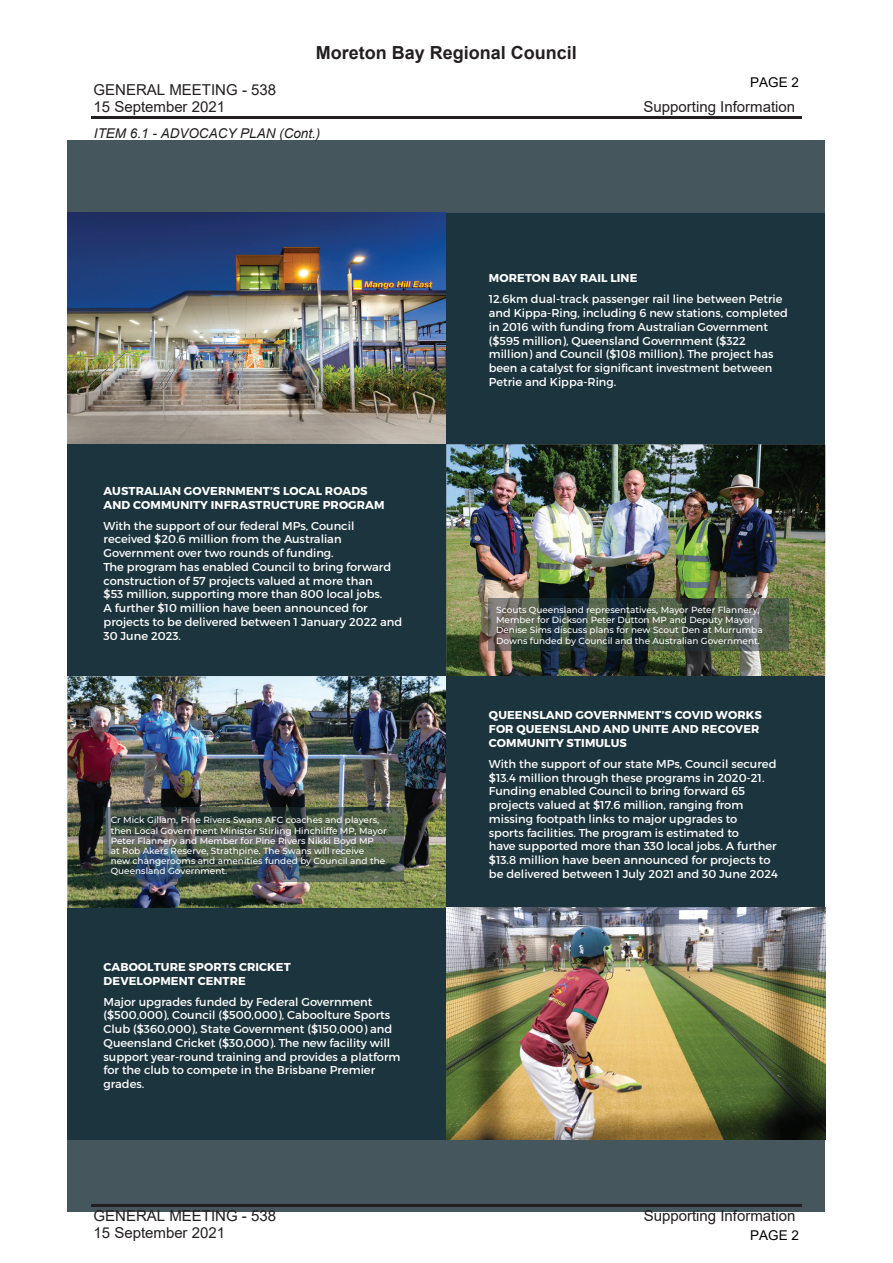
<style>
.page{position:relative;width:893px;height:1263px;background:#fff}
.page>*{position:absolute;margin:0;border:0;box-sizing:border-box;transform-origin:0 0}
.t1{font:700 18px "Arial";color:#231f20}
.t2{font:15px/17.2px "Arial";color:#231f20}
.t3{font:italic 13.5px "Arial";color:#231f20}
.t4{font:13.5px "Arial";color:#000}
.t5{font:11.4px/13.8px "Montserrat";color:#fff}
.t6{font:700 11.4px/13.8px "Montserrat";letter-spacing:.01em;color:#fff}
.t7{font:500 8.85px/10.2px "Montserrat";color:#fff}
</style>
<div class="page">
<div style="left:67px;top:140px;width:758px;height:1072px;background:#46565d"></div>
<img style="left:67px;top:213px;width:379px;height:231px">
<img style="left:67px;top:676px;width:379px;height:232px">
<div style="left:67px;top:908px;width:379px;height:232px;background:#1c343d"></div>
<div style="left:446px;top:213px;width:379px;height:231px;background:#1c343d"></div>
<div style="left:67px;top:444px;width:379px;height:232px;background:#1c343d"></div>
<img style="left:446px;top:444px;width:379px;height:232px">
<div style="left:446px;top:676px;width:379px;height:232px;background:#1c343d"></div>
<img style="left:446px;top:908px;width:379px;height:232px">
<img style="left:489px;top:599px;width:299px;height:52px">
<img style="left:104px;top:808px;width:299px;height:74px">
<hr style="left:91px;top:116px;width:710px;height:3px;background:#231f20">
<hr style="left:91px;top:1205px;width:710px;height:2px;background:#231f20">
<h2 class="t2" style="left:93px;top:81px;width:184px">GENERAL MEETING - 538<br>15 September 2021</h2>
<h1 class="t1" style="left:316px;top:43px;width:263px">Moreton Bay Regional Council</h1>
<p class="t3" style="left:94px;top:125px;width:228px">ITEM 6.1 - ADVOCACY PLAN (Cont.)</p>
<p class="t4" style="left:750px;top:73px;width:50px">PAGE 2</p>
<h2 class="t2" style="left:643px;top:98px;width:153px">Supporting Information</h2>
<p class="t6" style="left:104px;top:485px;width:282px">AUSTRALIAN GOVERNMENT’S LOCAL ROADS<br>AND COMMUNITY INFRASTRUCTURE PROGRAM</p>
<p class="t5" style="left:104px;top:519px;width:300px">With the support of our federal MPs, Council received $20.6 million from the Australian Government over two rounds of funding.<br>The program has enabled Council to bring forward construction of 57 projects valued at more than<br>$53 million, supporting more than 800 local jobs.<br>A further $10 million have been announced for projects to be delivered between 1 January 2022 and 30 June 2023.</p>
<p class="t7" style="left:111px;top:816px;width:278px">Cr Mick Gillam, Pine Rivers Swans AFC coaches and players, then Local Government Minister Stirling Hinchliffe MP, Mayor Peter Flannery and Member for Pine Rivers Nikki Boyd MP<br>at Rob Akers Reserve, Strathpine. The Swans will receive<br>new changerooms and amenities funded by Council and the Queensland Government.</p>
<p class="t6" style="left:104px;top:960px;width:189px">CABOOLTURE SPORTS CRICKET<br>DEVELOPMENT CENTRE</p>
<p class="t5" style="left:104px;top:995px;width:298px">Major upgrades funded by Federal Government ($500,000), Council ($500,000), Caboolture Sports Club ($360,000), State Government ($150,000) and Queensland Cricket ($30,000). The new facility will support year-round training and provides a platform for the club to compete in the Brisbane Premier grades.</p>
<p class="t6" style="left:489px;top:272px;width:150px">MORETON BAY RAIL LINE</p>
<p class="t5" style="left:489px;top:293px;width:300px">12.6km dual-track passenger rail line between Petrie and Kippa-Ring, including 6 new stations, completed in 2016 with funding from Australian Government ($595 million), Queensland Government ($322 million) and Council ($108 million). The project has been a catalyst for significant investment between Petrie and Kippa-Ring.</p>
<p class="t7" style="left:496px;top:605px;width:268px">Scouts Queensland representatives, Mayor Peter Flannery, Member for Dickson Peter Dutton MP and Deputy Mayor Denise Sims discuss plans for new Scout Den at Murrumba Downs funded by Council and the Australian Government.</p>
<p class="t6" style="left:489px;top:709px;width:274px">QUEENSLAND GOVERNMENT’S COVID WORKS<br>FOR QUEENSLAND AND UNITE AND RECOVER<br>COMMUNITY STIMULUS</p>
<p class="t5" style="left:489px;top:758px;width:291px">With the support of our state MPs, Council secured $13.4 million through these programs in 2020-21.<br>Funding enabled Council to bring forward 65 projects valued at $17.6 million, ranging from missing footpath links to major upgrades to<br>sports facilities. The program is estimated to<br>have supported more than 330 local jobs. A further $13.8 million have been announced for projects to be delivered between 1 July 2021 and 30 June 2024</p>
<h2 class="t2" style="left:93px;top:1207px;width:184px">GENERAL MEETING - 538</h2>
<h2 class="t2" style="left:644px;top:1207px;width:153px">Supporting Information</h2>
<h2 class="t2" style="left:93px;top:1224px;width:133px">15 September 2021</h2>
<p class="t4" style="left:750px;top:1226px;width:50px">PAGE 2</p>
</div>
